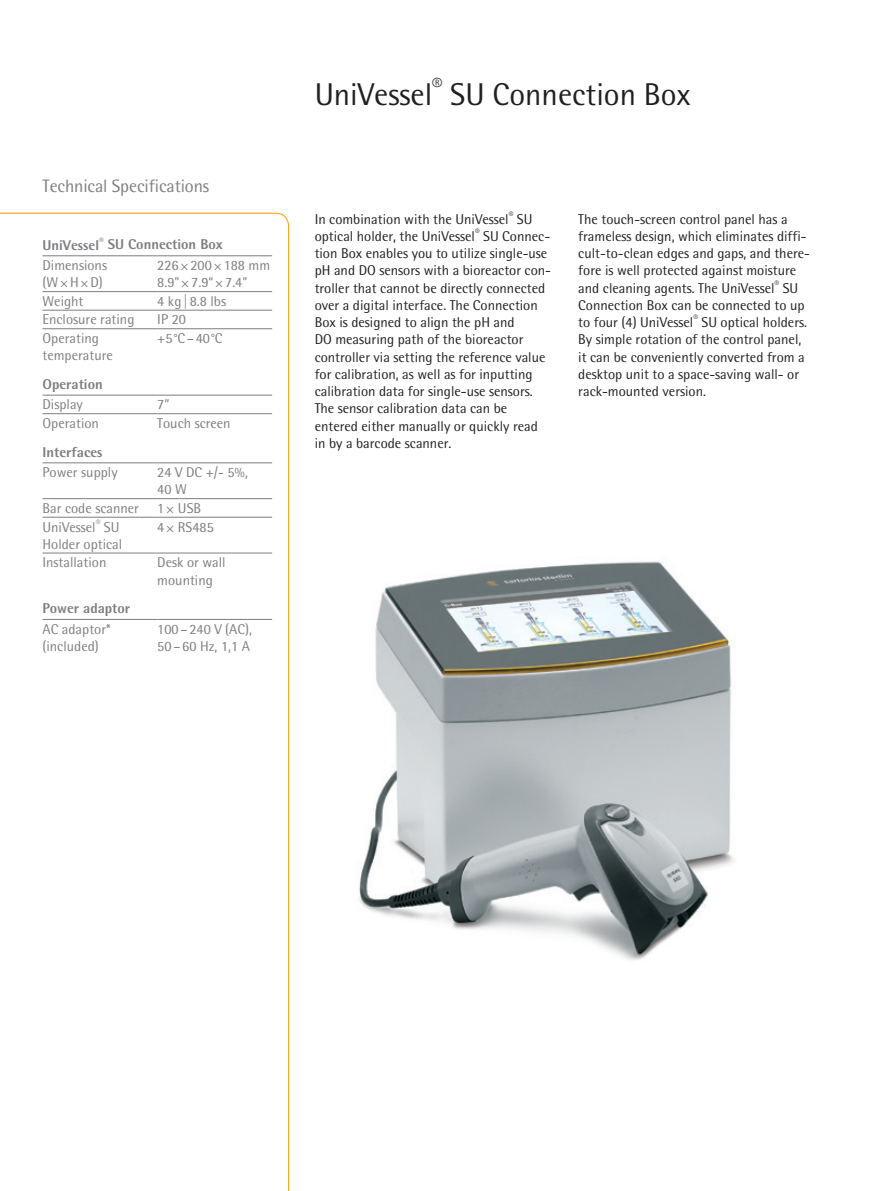
<style>
.page{position:relative;width:893px;height:1191px;background:#fff}
.page>*{position:absolute;margin:0;border:0;box-sizing:border-box;transform-origin:0 0}
.t1{font:31.5px "Sartorius Rotis Sans";color:#231f20}
.t2{font:18px "Sartorius Rotis Sans";letter-spacing:-.005em;color:#7c7e81}
.t3{font:14.25px/17.2px "Sartorius Rotis Sans";color:#231f20}
.t4{font:14.25px/17.2px "Sartorius Rotis Sans";color:#7c7e81}
.t5{font:800 14.25px/20.5px "Sartorius Rotis Sans";color:#7c7e81}
.s1{font-weight:400}
</style>
<div class="page">
<img style="left:359px;top:561px;width:375px;height:399px">
<svg style="left:0;top:212px;width:290px;height:979px"></svg>
<hr style="left:43px;top:255px;width:114px;height:1px;background:#7c7e81">
<hr style="left:157px;top:255px;width:115px;height:1px;background:#7c7e81">
<hr style="left:43px;top:291px;width:114px;height:1px;background:#7c7e81">
<hr style="left:157px;top:291px;width:115px;height:1px;background:#7c7e81">
<hr style="left:43px;top:310px;width:114px;height:1px;background:#7c7e81">
<hr style="left:157px;top:310px;width:115px;height:1px;background:#7c7e81">
<hr style="left:43px;top:328px;width:114px;height:1px;background:#7c7e81">
<hr style="left:157px;top:328px;width:115px;height:1px;background:#7c7e81">
<hr style="left:43px;top:395px;width:114px;height:1px;background:#7c7e81">
<hr style="left:157px;top:395px;width:115px;height:1px;background:#7c7e81">
<hr style="left:43px;top:413px;width:114px;height:1px;background:#7c7e81">
<hr style="left:157px;top:413px;width:115px;height:1px;background:#7c7e81">
<hr style="left:43px;top:462px;width:114px;height:1px;background:#7c7e81">
<hr style="left:157px;top:462px;width:115px;height:1px;background:#7c7e81">
<hr style="left:43px;top:498px;width:114px;height:1px;background:#7c7e81">
<hr style="left:157px;top:498px;width:115px;height:1px;background:#7c7e81">
<hr style="left:43px;top:517px;width:114px;height:1px;background:#7c7e81">
<hr style="left:157px;top:517px;width:115px;height:1px;background:#7c7e81">
<hr style="left:43px;top:553px;width:114px;height:1px;background:#7c7e81">
<hr style="left:157px;top:553px;width:115px;height:1px;background:#7c7e81">
<hr style="left:43px;top:619px;width:114px;height:1px;background:#7c7e81">
<hr style="left:157px;top:619px;width:115px;height:1px;background:#7c7e81">
<svg style="left:61px;top:281px;width:6px;height:6px"></svg>
<svg style="left:81px;top:281px;width:7px;height:6px"></svg>
<svg style="left:181px;top:264px;width:7px;height:6px"></svg>
<svg style="left:214px;top:264px;width:7px;height:6px"></svg>
<svg style="left:182px;top:281px;width:7px;height:6px"></svg>
<svg style="left:216px;top:281px;width:7px;height:6px"></svg>
<svg style="left:167px;top:506px;width:7px;height:7px"></svg>
<svg style="left:167px;top:525px;width:7px;height:6px"></svg>
<p class="t2" style="left:43px;top:176px;width:168px">Technical Specifications</p>
<p class="t5" style="left:43px;top:234px;width:182px">UniVessel<sup>®</sup> SU Connection Box<br><span class="s1">Dimensions</span></p>
<p class="t4" style="left:43px;top:274px;width:62px">(W H D)</p>
<p class="t4" style="left:157px;top:256px;width:114px">226 200 188 mm<br>8.9” 7.9“ 7.4”</p>
<p class="t4" style="left:43px;top:292px;width:43px">Weight</p>
<p class="t4" style="left:157px;top:292px;width:70px">4 kg|8.8 lbs</p>
<p class="t4" style="left:43px;top:311px;width:93px">Enclosure rating</p>
<p class="t4" style="left:157px;top:311px;width:30px">IP 20</p>
<p class="t4" style="left:43px;top:329px;width:72px">Operating temperature</p>
<p class="t4" style="left:157px;top:329px;width:67px">+5°C–40°C</p>
<p class="t5" style="left:43px;top:373px;width:62px">Operation</p>
<p class="t4" style="left:43px;top:396px;width:42px">Display</p>
<p class="t4" style="left:157px;top:396px;width:14px">7”</p>
<p class="t4" style="left:43px;top:414px;width:58px">Operation</p>
<p class="t4" style="left:157px;top:414px;width:75px">Touch screen</p>
<p class="t5" style="left:43px;top:441px;width:61px">Interfaces</p>
<p class="t4" style="left:43px;top:463px;width:77px">Power supply</p>
<p class="t4" style="left:157px;top:463px;width:92px">24 V DC +/- 5%,<br>40 W</p>
<p class="t4" style="left:43px;top:499px;width:98px">Bar code scanner</p>
<p class="t4" style="left:157px;top:499px;width:45px">1 USB</p>
<p class="t4" style="left:43px;top:518px;width:81px">UniVessel<sup>®</sup> SU<br>Holder optical</p>
<p class="t4" style="left:157px;top:518px;width:58px">4 RS485</p>
<p class="t4" style="left:43px;top:554px;width:65px">Installation</p>
<p class="t4" style="left:157px;top:554px;width:70px">Desk or wall mounting</p>
<p class="t5" style="left:43px;top:598px;width:89px">Power adaptor</p>
<p class="t4" style="left:43px;top:620px;width:70px">AC adaptor* (included)</p>
<p class="t4" style="left:157px;top:620px;width:96px">100–240 V (AC),<br>50–60 Hz, 1,1 A</p>
<h1 class="t1" style="left:315px;top:76px;width:378px">UniVessel<sup>®</sup> SU Connection Box</h1>
<p class="t3" style="left:315px;top:210px;width:238px">In combination with the UniVessel<sup>®</sup> SU optical holder, the UniVessel<sup>®</sup> SU Connec&shy;tion Box enables you to utilize single-use pH and DO sensors with a bioreactor con&shy;troller that cannot be directly connected over a digital interface. The Connection Box is designed to align the pH and<br>DO measuring path of the bioreactor controller via setting the reference value for calibration, as well as for inputting calibration data for single-use sensors.<br>The sensor calibration data can be entered either manually or quickly read in by a barcode scanner.</p>
<p class="t3" style="left:578px;top:210px;width:233px">The touch-screen control panel has a frameless design, which eliminates diffi&shy;cult-to-clean edges and gaps, and there&shy;fore is well protected against moisture and cleaning agents. The UniVessel<sup>®</sup> SU Connection Box can be connected to up to four (4) UniVessel<sup>®</sup> SU optical holders.<br>By simple rotation of the control panel, it can be conveniently converted from a desktop unit to a space-saving wall- or rack-mounted version.</p>
</div>
